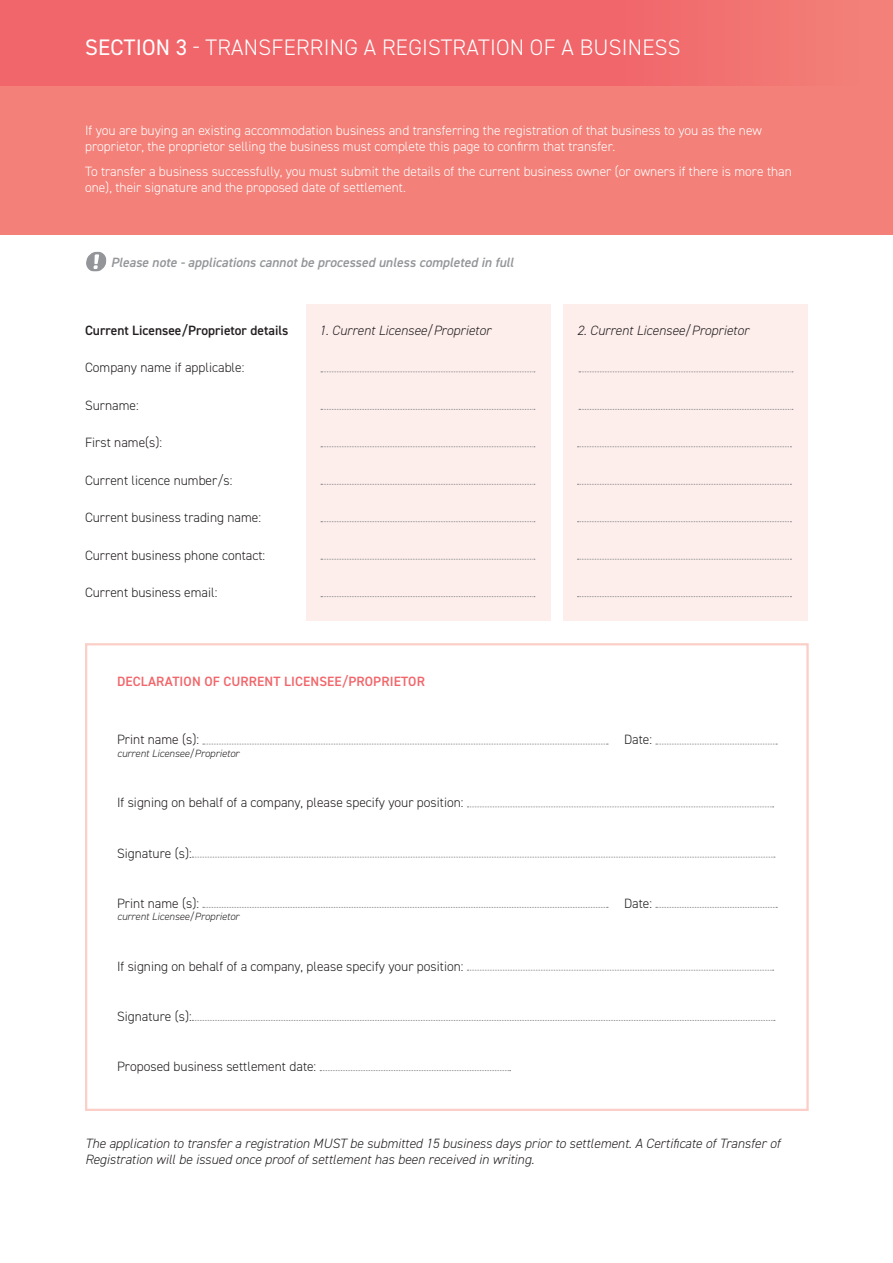
<style>
.page{position:relative;width:893px;height:1263px;background:#fff}
.page>*{position:absolute;margin:0;border:0;box-sizing:border-box;transform-origin:0 0}
.t1{font:300 22.5px "DIN2014";letter-spacing:.01em;color:#fff}
.t2{font:300 13.5px "DIN2014";color:#231f20}
.t3{font:300 13.5px/16.2px "DIN2014";color:#fff}
.t4{font:italic 300 13.5px/16.2px "DIN2014";color:#231f20}
.t5{font:italic 600 13.5px "DIN2014";color:#939598}
.t6{font:600 13.5px "DIN2014";letter-spacing:.01em;color:#f1666b}
.t7{font:600 13.5px "DIN2014";color:#231f20}
.t8{font:italic 300 10.5px "DIN2014";color:#231f20}
.s1{font-weight:400}
</style>
<div class="page">
<div style="left:306px;top:304px;width:245px;height:317px;background:#fdeeeb"></div>
<div style="left:563px;top:304px;width:245px;height:317px;background:#fdeeeb"></div>
<div style="left:0;top:0;width:893px;height:235px;background:#f38179"></div>
<div style="left:0;top:0;width:859px;height:85px;background:#f1666b"></div>
<svg style="left:86px;top:252px;width:21px;height:19px"></svg>
<svg style="left:321px;top:371px;width:214px;height:1px"></svg>
<svg style="left:579px;top:371px;width:214px;height:1px"></svg>
<svg style="left:321px;top:409px;width:214px;height:1px"></svg>
<svg style="left:579px;top:409px;width:214px;height:1px"></svg>
<svg style="left:321px;top:446px;width:214px;height:1px"></svg>
<svg style="left:577px;top:446px;width:214px;height:1px"></svg>
<svg style="left:321px;top:484px;width:214px;height:1px"></svg>
<svg style="left:577px;top:484px;width:214px;height:1px"></svg>
<svg style="left:321px;top:521px;width:214px;height:1px"></svg>
<svg style="left:577px;top:521px;width:214px;height:1px"></svg>
<svg style="left:321px;top:559px;width:214px;height:1px"></svg>
<svg style="left:577px;top:559px;width:214px;height:1px"></svg>
<svg style="left:321px;top:596px;width:214px;height:1px"></svg>
<svg style="left:577px;top:596px;width:214px;height:1px"></svg>
<svg style="left:203px;top:744px;width:405px;height:1px"></svg>
<svg style="left:656px;top:744px;width:121px;height:1px"></svg>
<svg style="left:467px;top:806px;width:307px;height:1px"></svg>
<svg style="left:192px;top:857px;width:583px;height:1px"></svg>
<svg style="left:203px;top:907px;width:405px;height:1px"></svg>
<svg style="left:656px;top:907px;width:121px;height:1px"></svg>
<svg style="left:467px;top:970px;width:307px;height:1px"></svg>
<svg style="left:192px;top:1020px;width:583px;height:1px"></svg>
<svg style="left:320px;top:1070px;width:191px;height:1px"></svg>
<div style="left:85px;top:643px;width:724px;height:468px;border:2px solid #fbcec7"></div>
<p class="t1" style="left:85px;top:34px;width:597px"><span class="s1">SECTION 3</span> - TRANSFERRING A REGISTRATION OF A BUSINESS</p>
<p class="t3" style="left:85px;top:122px;width:678px">If you are buying an existing accommodation business and transferring the registration of that business to you as the new proprietor, the proprietor selling the business must complete this page to confirm that transfer.</p>
<p class="t3" style="left:85px;top:163px;width:708px">To transfer a business successfully, you must submit the details of the current business owner (or owners if there is more than one), their signature and the proposed date of settlement.</p>
<p class="t5" style="left:111px;top:254px;width:404px">Please note - applications cannot be processed unless completed in full</p>
<p class="t7" style="left:85px;top:321px;width:205px">Current Licensee/Proprietor details</p>
<p class="t4" style="left:319px;top:322px;width:173px">1. Current Licensee/Proprietor</p>
<p class="t4" style="left:577px;top:322px;width:173px">2. Current Licensee/Proprietor</p>
<p class="t2" style="left:85px;top:359px;width:161px">Company name if applicable:</p>
<p class="t2" style="left:85px;top:397px;width:55px">Surname:</p>
<p class="t2" style="left:85px;top:434px;width:79px">First name(s):</p>
<p class="t2" style="left:85px;top:472px;width:149px">Current licence number/s:</p>
<p class="t2" style="left:85px;top:509px;width:178px">Current business trading name:</p>
<p class="t2" style="left:85px;top:547px;width:182px">Current business phone contact:</p>
<p class="t2" style="left:85px;top:584px;width:134px">Current business email:</p>
<p class="t6" style="left:117px;top:672px;width:309px">DECLARATION OF CURRENT LICENSEE/PROPRIETOR</p>
<p class="t2" style="left:117px;top:731px;width:84px">Print name (s):</p>
<p class="t2" style="left:624px;top:731px;width:30px">Date:</p>
<p class="t8" style="left:117px;top:747px;width:124px">current Licensee/Proprietor</p>
<p class="t2" style="left:117px;top:794px;width:348px">If signing on behalf of a company, please specify your position:</p>
<p class="t2" style="left:117px;top:845px;width:76px">Signature (s):</p>
<p class="t2" style="left:117px;top:895px;width:84px">Print name (s):</p>
<p class="t2" style="left:624px;top:895px;width:30px">Date:</p>
<p class="t8" style="left:117px;top:910px;width:124px">current Licensee/Proprietor</p>
<p class="t2" style="left:117px;top:958px;width:348px">If signing on behalf of a company, please specify your position:</p>
<p class="t2" style="left:117px;top:1008px;width:76px">Signature (s):</p>
<p class="t2" style="left:117px;top:1058px;width:201px">Proposed business settlement date:</p>
<p class="t4" style="left:85px;top:1135px;width:697px">The application to transfer a registration MUST be submitted 15 business days prior to settlement. A Certificate of Transfer of<br>Registration will be issued once proof of settlement has been received in writing.</p>
</div>
